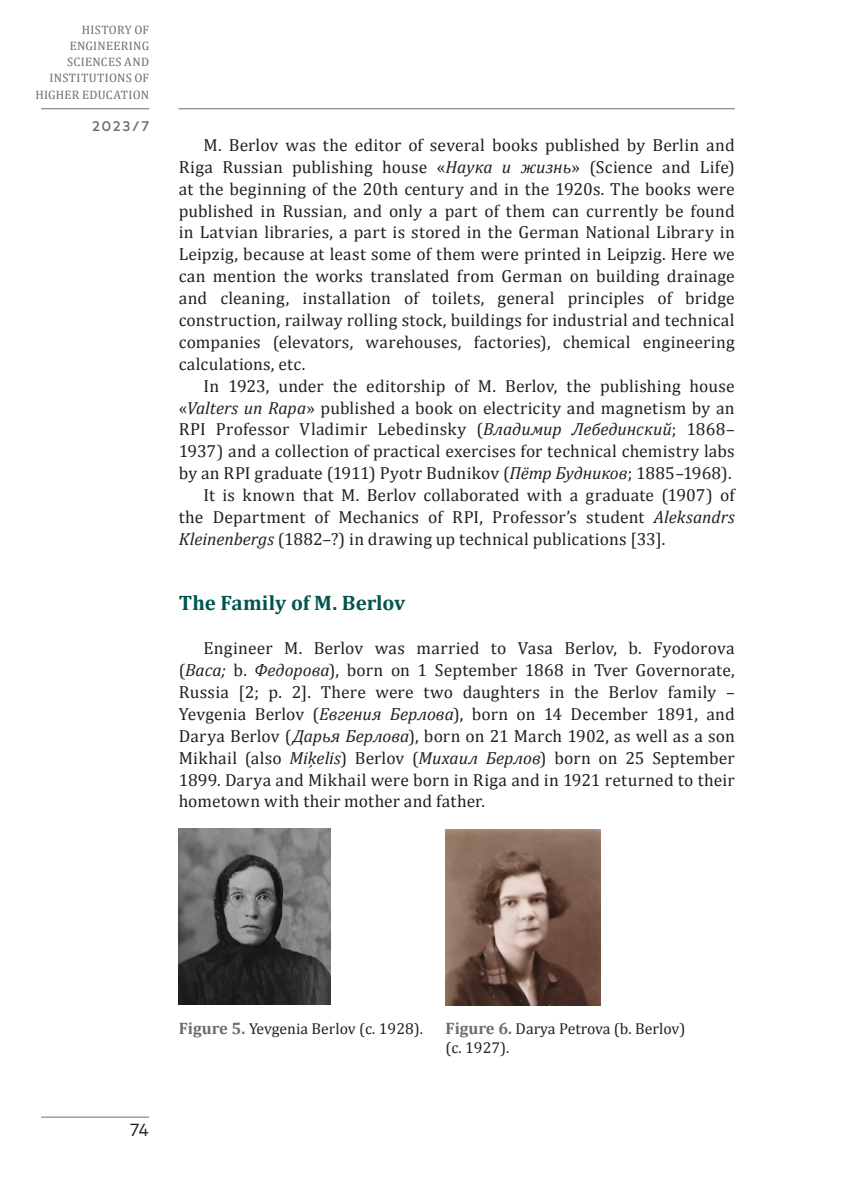
<style>
.page{position:relative;width:844px;height:1191px;background:#fff}
.page>*{position:absolute;margin:0;border:0;box-sizing:border-box;transform-origin:0 0}
._1__virsraksts_tekstaa{font:700 21px "Cambria";letter-spacing:-.005em;color:#005550}
.Pamats{font:17.5px/21.9px "Cambria";letter-spacing:.01em;color:#231f20;text-align:justify}
.t1{font:17.5px "Mark Pro";color:#231f20}
.Attela_paraksts{font:15.75px/19.2px "Cambria";color:#231f20}
.t2{font:500 14px "Mark Pro";color:#6c6d70}
.t3{font:12.25px/15.8px "Cambria";letter-spacing:.025em;color:#6c6d70;text-align:right}
.s1{font-style:italic}
.s2{font-weight:700;font-size:16.62px;color:#6c6d70}
</style>
<div class="page">
<hr style="left:41px;top:1116px;width:108px;height:1px;background:#6c6d70">
<hr style="left:179px;top:108px;width:555px;height:1px;background:#6c6d70">
<hr style="left:41px;top:108px;width:108px;height:1px;background:#6c6d70">
<img style="left:179px;top:828px;width:151px;height:176px">
<img style="left:445px;top:829px;width:155px;height:176px">
<p class="t3" style="left:50px;top:22px;width:101px">HISTORY OF<br>ENGINEERING<br>SCIENCES AND<br>INSTITUTIONS OF</p>
<p class="t3" style="left:35px;top:87px;width:115px">HIGHER EDUCATION</p>
<p class="t2" style="left:92px;top:115px;width:59px">2023/7</p>
<p class="Pamats" style="left:179px;top:134px;width:557px;text-indent:25px">M. Berlov was the editor of several books published by Berlin and Riga Russian publishing house «<span class="s1">Наука и жизнь</span>» (Science and Life) at the beginning of the 20th century and in the 1920s. The books were published in Russian, and only a part of them can currently be found in Latvian libraries, a part is stored in the German National Library in Leipzig, because at least some of them were printed in Leipzig. Here we can mention the works translated from German on building drainage and cleaning, installation of toilets, general principles of bridge construction, railway rolling stock, buildings for industrial and technical companies (elevators, warehouses, factories), chemical engineering calculations, etc.</p>
<p class="Pamats" style="left:179px;top:375px;width:557px;text-indent:25px">In 1923, under the editorship of M. Berlov, the publishing house «<span class="s1">Valters un Rapa</span>» published a book on electricity and magnetism by an RPI Professor Vladimir Lebedinsky (<span class="s1">Владимир Лебединский</span>; 1868– 1937) and a collection of practical exercises for technical chemistry labs by an RPI graduate (1911) Pyotr Budnikov (<span class="s1">Пётр Будников</span>; 1885–1968).</p>
<p class="Pamats" style="left:179px;top:484px;width:557px;text-indent:25px">It is known that M. Berlov collaborated with a graduate (1907) of the Department of Mechanics of RPI, Professor’s student <span class="s1">Aleksandrs Kleinenbergs</span> (1882–?) in drawing up technical publications [33].</p>
<p class="_1__virsraksts_tekstaa" style="left:179px;top:588px;width:228px">The Family of M. Berlov</p>
<p class="Pamats" style="left:179px;top:637px;width:557px;text-indent:25px">Engineer M. Berlov was married to Vasa Berlov, b. Fyodorova (<span class="s1">Васа;</span> b. <span class="s1">Федорова</span>), born on 1 September 1868 in Tver Governorate, Russia [2; p. 2]. There were two daughters in the Berlov family – Yevgenia Berlov (<span class="s1">Евгения Берлова</span>), born on 14 December 1891, and Darya Berlov (<span class="s1">Дарья Берлова</span>), born on 21 March 1902, as well as a son Mikhail (also <span class="s1">Miķelis</span>) Berlov (<span class="s1">Михаил Берлов</span>) born on 25 September 1899. Darya and Mikhail were born in Riga and in 1921 returned to their hometown with their mother and father.</p>
<p class="t1" style="left:130px;top:1116px;width:21px">74</p>
<p class="Attela_paraksts" style="left:179px;top:1019px;width:246px"><span class="s2">Figure 5.</span> Yevgenia Berlov (c. 1928).</p>
<p class="Attela_paraksts" style="left:445px;top:1019px;width:241px"><span class="s2">Figure 6.</span> Darya Petrova (b. Berlov) (c. 1927).</p>
</div>
